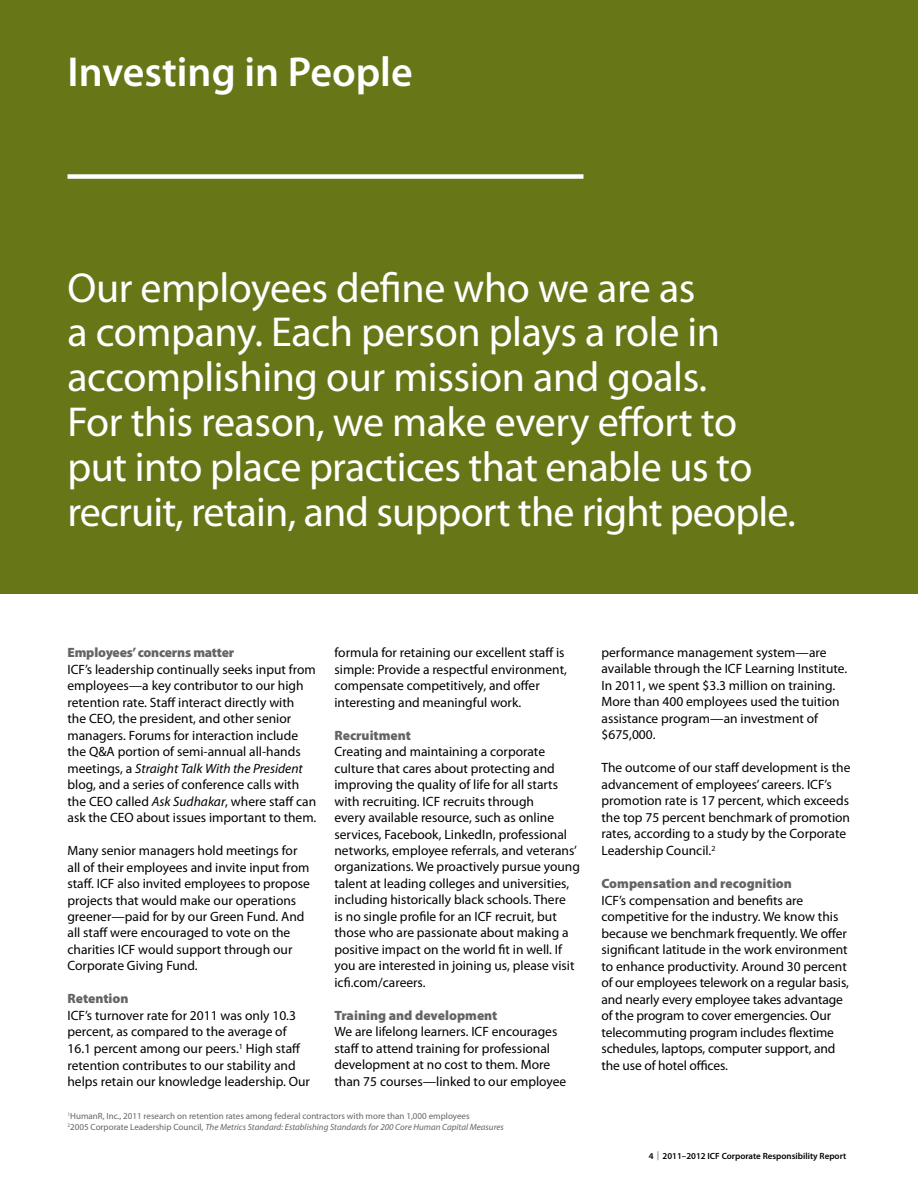
<style>
.page{position:relative;width:918px;height:1188px;background:#fff}
.page>*{position:absolute;margin:0;border:0;box-sizing:border-box;transform-origin:0 0}
.t1{font:42px/45px "Myriad Pro";letter-spacing:-.01em;color:#fff}
.t2{font:600 42px "Myriad Pro";color:#fff}
.t3{font:13.5px/16.5px "Myriad Pro";color:#000}
.t4{font:900 13.5px "Myriad Pro";color:#636466}
.t5{font:9px/10.5px "Myriad Pro";color:#636466}
.t6{font:600 9px "Myriad Pro";color:#000}
.s1{font-style:italic}
.s2{font-weight:300}
</style>
<div class="page">
<div style="left:0;top:0;width:918px;height:594px;background:#677718"></div>
<div style="left:68px;top:174px;width:516px;height:5px;background:#fff"></div>
<h1 class="t2" style="left:68px;top:45px;width:347px">Investing in People</h1>
<h1 class="t1" style="left:68px;top:264px;width:730px">Our employees define who we are as<br>a company. Each person plays a role in accomplishing our mission and goals.<br>For this reason, we make every effort to put into place practices that enable us to recruit, retain, and support the right people.</h1>
<p class="t4" style="left:68px;top:645px;width:168px">Employees’ concerns matter</p>
<p class="t3" style="left:68px;top:661px;width:250px">ICF’s leadership continually seeks input from employees—a key contributor to our high retention rate. Staff interact directly with the CEO, the president, and other senior managers. Forums for interaction include the Q&amp;A portion of semi-annual all-hands meetings, a <span class="s1">Straight Talk With the President </span>blog, and a series of conference calls with the CEO called <span class="s1">Ask Sudhakar</span>, where staff can ask the CEO about issues important to them.</p>
<p class="t3" style="left:68px;top:842px;width:244px">Many senior managers hold meetings for all of their employees and invite input from staff. ICF also invited employees to propose projects that would make our operations greener—paid for by our Green Fund. And all staff were encouraged to vote on the charities ICF would support through our Corporate Giving Fund.</p>
<p class="t4" style="left:68px;top:991px;width:63px">Retention</p>
<p class="t3" style="left:67px;top:1007px;width:244px">ICF’s turnover rate for 2011 was only 10.3 percent, as compared to the average of 16.1 percent among our peers.<sup>1</sup> High staff retention contributes to our stability and helps retain our knowledge leadership. Our</p>
<p class="t3" style="left:335px;top:644px;width:234px">formula for retaining our excellent staff is simple: Provide a respectful environment, compensate competitively, and offer interesting and meaningful work.</p>
<p class="t4" style="left:335px;top:727px;width:78px">Recruitment</p>
<p class="t3" style="left:335px;top:743px;width:247px">Creating and maintaining a corporate culture that cares about protecting and improving the quality of life for all starts with recruiting. ICF recruits through<br>every available resource, such as online services, Facebook, LinkedIn, professional networks, employee referrals, and veterans’ organizations. We proactively pursue young talent at leading colleges and universities, including historically black schools. There<br>is no single profile for an ICF recruit, but those who are passionate about making a positive impact on the world fit in well. If you are interested in joining us, please visit icfi.com/careers.</p>
<p class="t4" style="left:335px;top:1008px;width:164px">Training and development</p>
<p class="t3" style="left:335px;top:1023px;width:233px">We are lifelong learners. ICF encourages staff to attend training for professional development at no cost to them. More than 75 courses—linked to our employee</p>
<p class="t5" style="left:68px;top:1111px;width:438px"><sup>1</sup>HumanR, Inc., 2011 research on retention rates among federal contractors with more than 1,000 employees<br><sup>2</sup>2005 Corporate Leadership Council, <span class="s1">The Metrics Standard: Establishing Standards for 200 Core Human Capital Measures</span></p>
<p class="t3" style="left:602px;top:644px;width:247px">performance management system—are available through the ICF Learning Institute.<br>In 2011, we spent $3.3 million on training.<br>More than 400 employees used the tuition assistance program—an investment of $675,000.</p>
<p class="t3" style="left:602px;top:759px;width:251px">The outcome of our staff development is the advancement of employees’ careers. ICF’s promotion rate is 17 percent, which exceeds the top 75 percent benchmark of promotion rates, according to a study by the Corporate Leadership Council.<sup>2</sup></p>
<p class="t4" style="left:602px;top:876px;width:192px">Compensation and recognition</p>
<p class="t3" style="left:602px;top:892px;width:249px">ICF’s compensation and benefits are competitive for the industry. We know this because we benchmark frequently. We offer significant latitude in the work environment to enhance productivity. Around 30 percent of our employees telework on a regular basis, and nearly every employee takes advantage of the program to cover emergencies. Our telecommuting program includes flextime schedules, laptops, computer support, and the use of hotel offices.</p>
<p class="t6" style="left:649px;top:1150px;width:199px">4 <span class="s2">|</span> 2011–2012 ICF Corporate Responsibility Report</p>
</div>
